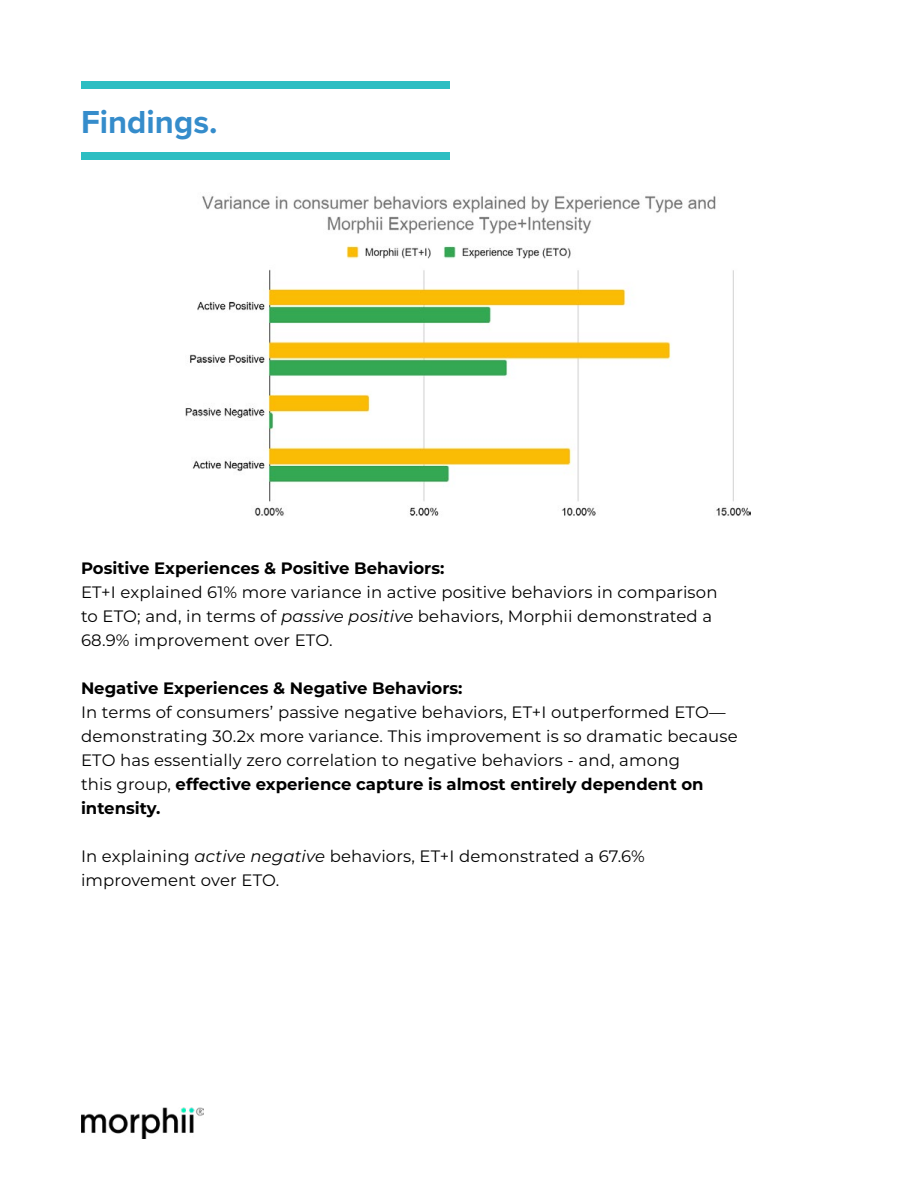
<style>
.page{position:relative;width:918px;height:1188px;background:#fff}
.page>*{position:absolute;margin:0;border:0;box-sizing:border-box;transform-origin:0 0}
.t1{font:700 33px "Proxima Nova";color:#358ccb}
.t2{font:16.5px/24px "Montserrat";letter-spacing:.01em;color:#000}
.t3{font:700 16.5px "Montserrat";color:#000}
.s1{font-style:italic}
.s2{font-weight:700}
</style>
<div class="page">
<img style="left:81px;top:1107px;width:122px;height:31px">
<img style="left:185px;top:196px;width:565px;height:320px">
<div style="left:81px;top:152px;width:368px;height:7px;background:#2dbec2"></div>
<div style="left:81px;top:81px;width:368px;height:7px;background:#2dbec2"></div>
<h1 class="t1" style="left:81px;top:98px;width:138px">Findings.</h1>
<p class="t3" style="left:81px;top:556px;width:365px">Positive Experiences &amp; Positive Behaviors:</p>
<p class="t2" style="left:81px;top:579px;width:638px">ET+I explained 61% more variance in active positive behaviors in comparison to ETO; and, in terms of <span class="s1">passive positive</span> behaviors, Morphii demonstrated a<br>68.9% improvement over ETO.</p>
<p class="t3" style="left:81px;top:676px;width:383px">Negative Experiences &amp; Negative Behaviors:</p>
<p class="t2" style="left:81px;top:699px;width:658px">In terms of consumers’ passive negative behaviors, ET+I outperformed ETO— demonstrating 30.2x more variance. This improvement is so dramatic because ETO has essentially zero correlation to negative behaviors - and, among<br>this group, <span class="s2">effective experience capture is almost entirely dependent on intensity.</span></p>
<p class="t2" style="left:81px;top:843px;width:565px">In explaining <span class="s1">active negative</span> behaviors, ET+I demonstrated a 67.6% improvement over ETO.</p>
</div>
